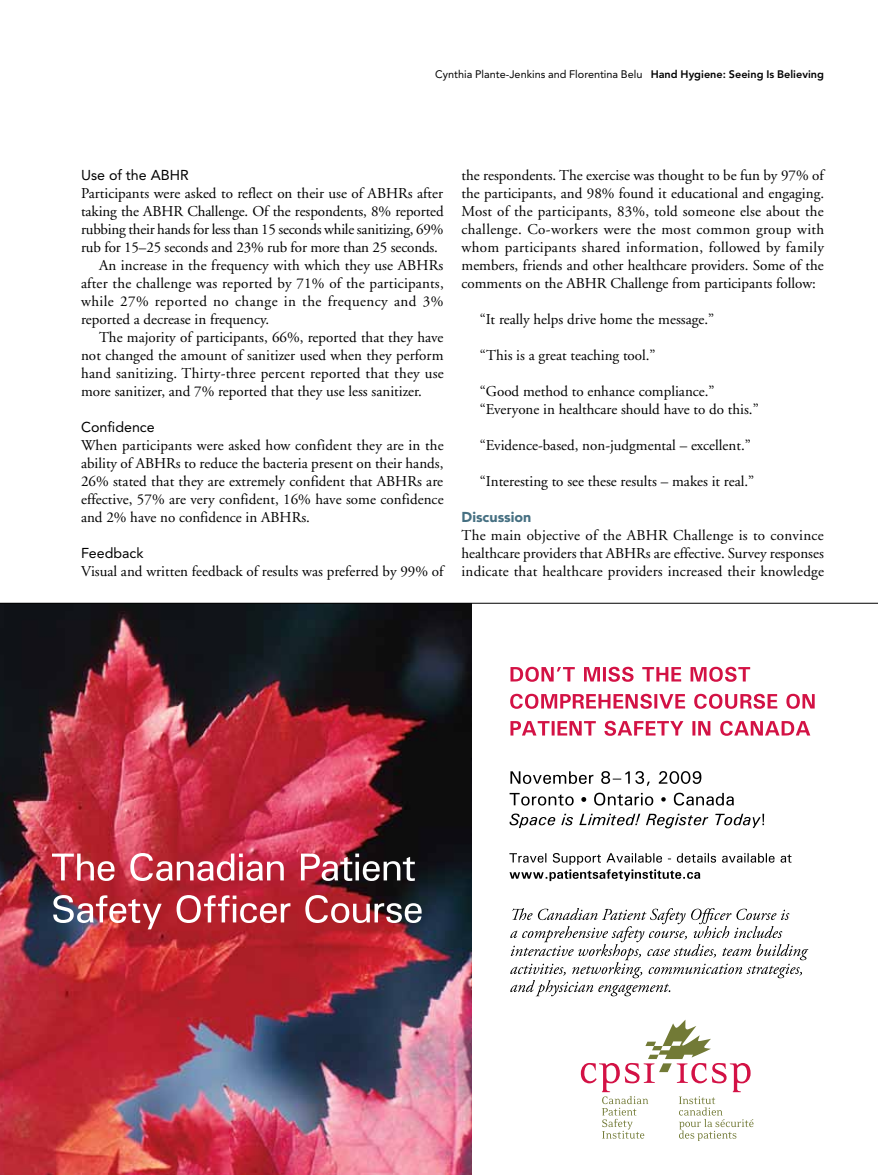
<style>
.page{position:relative;width:878px;height:1175px;background:#fff}
.page>*{position:absolute;margin:0;border:0;box-sizing:border-box;transform-origin:0 0}
.t1{font:15px/18px "Adobe Garamond";color:#000;text-align:justify}
.t2{font:15px "Adobe Garamond";letter-spacing:.03em;color:#000}
.t3{font:14.25px "Avenir";color:#000}
.t4{font:900 14.25px "Avenir";color:#467082}
.t5{font:10.8px "Avenir";color:#000}
.s1{font-weight:800}
</style>
<div class="page">
<img style="left:0;top:604px;width:471px;height:570px">
<svg style="left:581px;top:1019px;width:172px;height:122px"></svg>
<svg style="left:510px;top:666px;width:240px;height:16px"></svg>
<svg style="left:510px;top:693px;width:304px;height:16px"></svg>
<svg style="left:510px;top:720px;width:300px;height:16px"></svg>
<svg style="left:510px;top:771px;width:191px;height:14px"></svg>
<svg style="left:509px;top:792px;width:225px;height:13px"></svg>
<svg style="left:509px;top:813px;width:255px;height:15px"></svg>
<svg style="left:509px;top:853px;width:282px;height:28px"></svg>
<svg style="left:510px;top:908px;width:298px;height:88px"></svg>
<svg style="left:52px;top:853px;width:363px;height:28px"></svg>
<svg style="left:53px;top:895px;width:368px;height:34px"></svg>
<hr style="left:0;top:603px;width:878px;height:1px;background:#000">
<p class="t5" style="left:435px;top:68px;width:390px">Cynthia Plante-Jenkins and Florentina Belu <span class="s1">Hand Hygiene: Seeing Is Believing</span></p>
<p class="t3" style="left:81px;top:167px;width:109px">Use of the ABHR</p>
<p class="t1" style="left:81px;top:185px;width:363px">Participants were asked to reflect on their use of ABHRs after</p>
<p class="t1" style="left:81px;top:203px;width:364px">taking the ABHR Challenge. Of the respondents, 8% reported</p>
<p class="t1" style="left:81px;top:221px;width:364px">rubbing their hands for less than 15 seconds while sanitizing, 69%</p>
<p class="t1" style="left:81px;top:239px;width:358px">rub for 15–25 seconds and 23% rub for more than 25 seconds.</p>
<p class="t1" style="left:99px;top:257px;width:346px">An increase in the frequency with which they use ABHRs</p>
<p class="t1" style="left:81px;top:275px;width:364px">after the challenge was reported by 71% of the participants,</p>
<p class="t2" style="left:81px;top:293px;width:364px">while 27% reported no change in the frequency and 3%</p>
<p class="t1" style="left:81px;top:311px;width:190px">reported a decrease in frequency.</p>
<p class="t1" style="left:99px;top:329px;width:346px">The majority of participants, 66%, reported that they have</p>
<p class="t1" style="left:81px;top:347px;width:364px">not changed the amount of sanitizer used when they perform</p>
<p class="t1" style="left:81px;top:365px;width:364px">hand sanitizing. Thirty-three percent reported that they use</p>
<p class="t1" style="left:81px;top:383px;width:342px">more sanitizer, and 7% reported that they use less sanitizer.</p>
<p class="t3" style="left:81px;top:419px;width:75px">Confidence</p>
<p class="t1" style="left:81px;top:437px;width:364px">When participants were asked how confident they are in the ability of ABHRs to reduce the bacteria present on their hands, 26% stated that they are extremely confident that ABHRs are effective, 57% are very confident, 16% have some confidence and 2% have no confidence in ABHRs.</p>
<p class="t3" style="left:81px;top:545px;width:64px">Feedback</p>
<p class="t1" style="left:81px;top:563px;width:364px">Visual and written feedback of results was preferred by 99% of</p>
<p class="t1" style="left:461px;top:167px;width:364px">the respondents. The exercise was thought to be fun by 97% of the participants, and 98% found it educational and engaging.<br>Most of the participants, 83%, told someone else about the challenge. Co-workers were the most common group with whom participants shared information, followed by family members, friends and other healthcare providers. Some of the comments on the ABHR Challenge from participants follow:</p>
<p class="t1" style="left:480px;top:311px;width:236px">“It really helps drive home the message.”</p>
<p class="t1" style="left:480px;top:347px;width:177px">“This is a great teaching tool.”</p>
<p class="t1" style="left:480px;top:383px;width:280px">“Good method to enhance compliance.” “Everyone in healthcare should have to do this.”</p>
<p class="t1" style="left:480px;top:437px;width:272px">“Evidence-based, non-judgmental – excellent.”</p>
<p class="t1" style="left:480px;top:473px;width:276px">“Interesting to see these results – makes it real.”</p>
<p class="t4" style="left:461px;top:508px;width:71px">Discussion</p>
<p class="t1" style="left:461px;top:527px;width:364px">The main objective of the ABHR Challenge is to convince healthcare providers that ABHRs are effective. Survey responses indicate that healthcare providers increased their knowledge</p>
</div>
